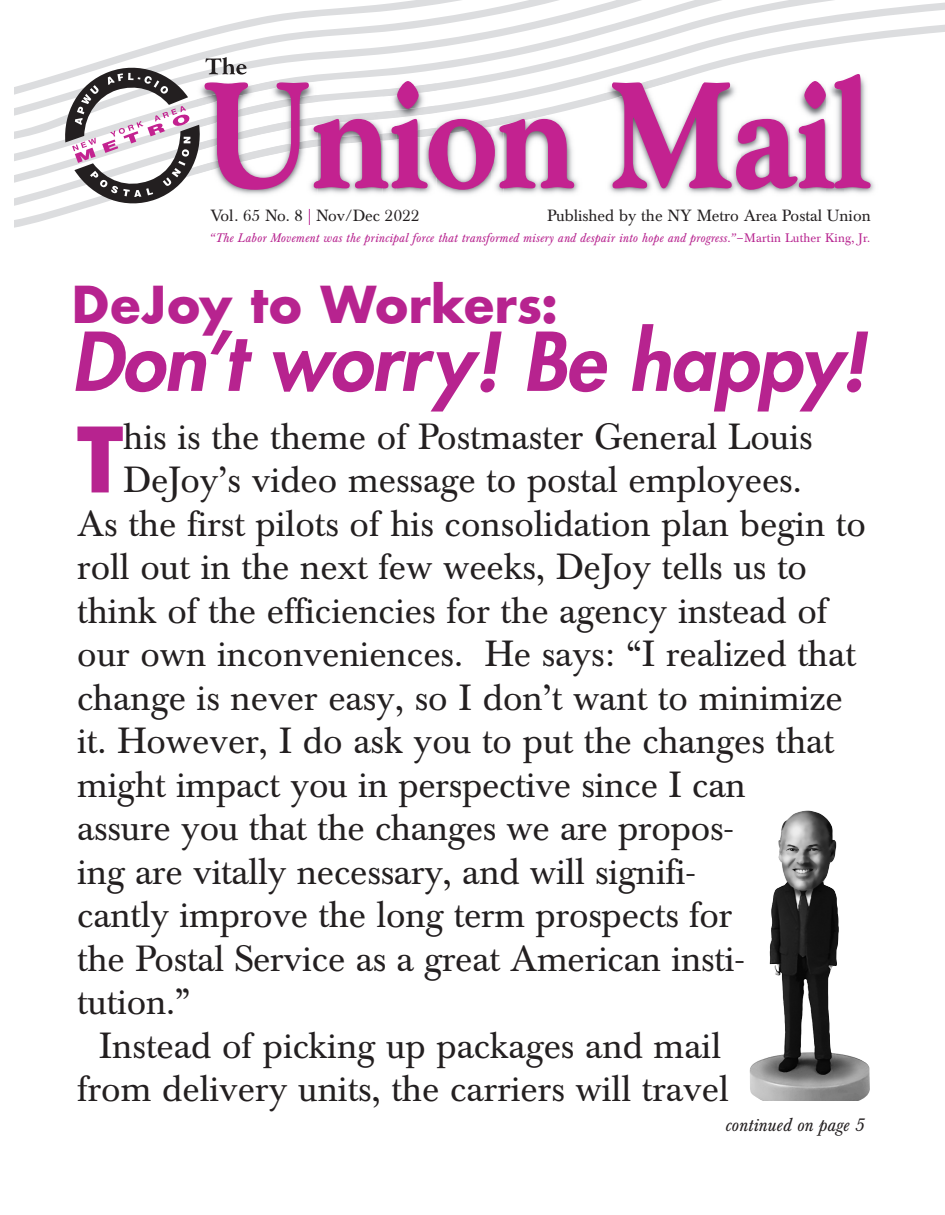
<style>
.page{position:relative;width:945px;height:1215px;background:#fff}
.page>*{position:absolute;margin:0;border:0;box-sizing:border-box;transform-origin:0 0}
.t1{font:700 87.45px "Futura";color:#b7238f}
.t2{font:italic 800 78.75px "Futura";letter-spacing:-.01em;color:#b7238f}
.t3{font:700 49.5px "Futura";letter-spacing:-.015em;color:#b7238f}
.t4{font:36px "Baskerville BE";color:#231f20}
.t5{font:italic 18px "Baskerville BE";color:#231f20}
.t6{font:16.05px "Baskerville BE";color:#231f20}
.t7{font:italic 12.3px "Baskerville BE";letter-spacing:.015em;color:#b7238f}
.s1{color:#b7238f}
.s2{font-style:normal}
</style>
<div class="page">
<svg style="left:244px;top:0;width:701px;height:21px"></svg>
<svg style="left:15px;top:21px;width:930px;height:207px"></svg>
<img style="left:575px;top:115px;width:8px;height:83px">
<img style="left:603px;top:101px;width:125px;height:96px">
<img style="left:603px;top:80px;width:8px;height:21px">
<img style="left:728px;top:190px;width:78px;height:8px">
<img style="left:728px;top:190px;width:13px;height:7px">
<img style="left:806px;top:190px;width:20px;height:7px">
<img style="left:791px;top:190px;width:15px;height:7px">
<img style="left:843px;top:73px;width:36px;height:124px">
<img style="left:826px;top:190px;width:17px;height:7px">
<svg style="left:611px;top:73px;width:260px;height:117px"></svg>
<svg style="left:63px;top:57px;width:512px;height:153px"></svg>
<img style="left:750px;top:811px;width:120px;height:290px">
<p class="t6" style="left:210px;top:209px;width:211px">Vol. 65 No. 8 <span class="s1">|</span> Nov/Dec 2022</p>
<p class="t6" style="left:547px;top:209px;width:325px">Published by the NY Metro Area Postal Union</p>
<p class="t7" style="left:208px;top:234px;width:663px">“The Labor Movement was the principal force that transformed misery and despair into hope and progress.”—<span class="s2">Martin Luther King, Jr.</span></p>
<h3 class="t3" style="left:71px;top:269px;width:488px">DeJoy to Workers:</h3>
<h2 class="t2" style="left:71px;top:324px;width:796px">Don’t worry! Be happy!</h2>
<h1 class="t1" style="left:77px;top:396px;width:48px">T</h1>
<p class="t4" style="left:123px;top:423px;width:691px">his is the theme of Postmaster General Louis</p>
<p class="t4" style="left:123px;top:466px;width:680px">DeJoy’s video message to postal employees.</p>
<p class="t4" style="left:77px;top:510px;width:790px">As the first pilots of his consolidation plan begin to</p>
<p class="t4" style="left:77px;top:553px;width:731px">roll out in the next few weeks, DeJoy tells us to</p>
<p class="t4" style="left:77px;top:597px;width:752px">think of the efficiencies for the agency instead of</p>
<p class="t4" style="left:77px;top:640px;width:780px">our own inconveniences. He says: “I realized that</p>
<p class="t4" style="left:77px;top:684px;width:767px">change is never easy, so I don’t want to minimize</p>
<p class="t4" style="left:77px;top:727px;width:758px">it. However, I do ask you to put the changes that</p>
<p class="t4" style="left:77px;top:771px;width:670px">might impact you in perspective since I can</p>
<p class="t4" style="left:77px;top:814px;width:658px">assure you that the changes we are propos-</p>
<p class="t4" style="left:77px;top:858px;width:620px">ing are vitally necessary, and will signifi-</p>
<p class="t4" style="left:77px;top:901px;width:657px">cantly improve the long term prospects for</p>
<p class="t4" style="left:77px;top:945px;width:669px">the Postal Service as a great American insti-</p>
<p class="t4" style="left:77px;top:988px;width:115px">tution.”</p>
<p class="t4" style="left:99px;top:1031px;width:624px">Instead of picking up packages and mail</p>
<p class="t4" style="left:77px;top:1075px;width:653px">from delivery units, the carriers will travel</p>
<p class="t5" style="left:725px;top:1118px;width:140px">continued on page 5</p>
</div>
